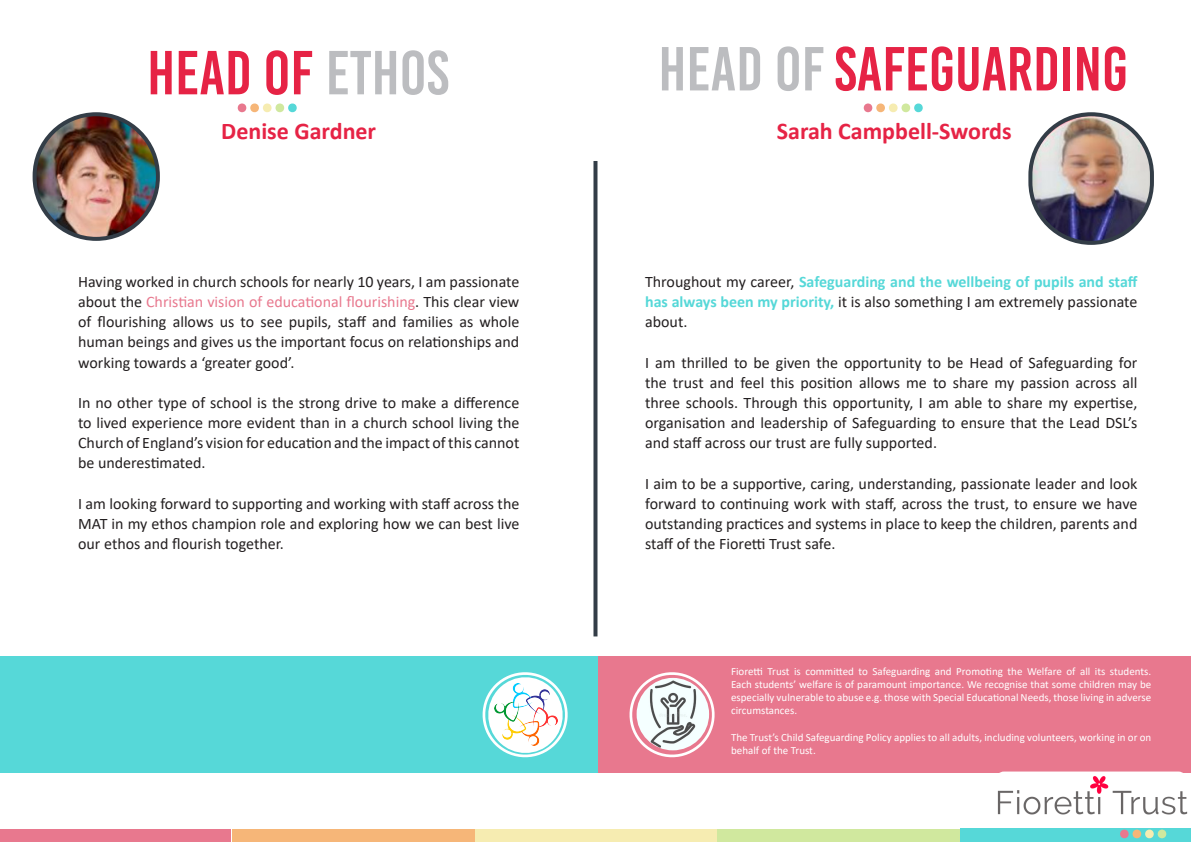
<style>
.page{position:relative;width:1191px;height:842px;background:#fff}
.page>*{position:absolute;margin:0;border:0;box-sizing:border-box;transform-origin:0 0}
._100_Reg_Center{font:62px "Bebas Kai";color:#e62345}
._100_Reg_Center-2{font:700 24px "Calibri";color:#e62345}
._18_30_Reg_Left{font:16px/20.2px "Calibri";color:#231f20;text-align:justify}
._18_30_Reg_Left-2{font:700 16px/20.2px "Calibri";color:#56d8d8;text-align:justify}
._18_30_Reg_Left-3{font:11px/13.2px "Calibri";color:#fff;text-align:justify}
.s1{color:#bcbdc0}
.s2{color:#e8788e}
.s3{font-weight:400;color:#231f20}
</style>
<div class="page">
<div style="left:0;top:829px;width:231px;height:13px;background:#e8788e"></div>
<div style="left:233px;top:829px;width:242px;height:13px;background:#f6b678"></div>
<div style="left:475px;top:829px;width:242px;height:13px;background:#f6ecb1"></div>
<div style="left:717px;top:829px;width:242px;height:13px;background:#d0e89e"></div>
<div style="left:960px;top:828px;width:231px;height:14px;background:#56d8d8"></div>
<div style="left:597px;top:656px;width:594px;height:117px;background:#e8788e"></div>
<div style="left:0;top:656px;width:597px;height:117px;background:#56d8d8"></div>
<svg style="left:237px;top:103px;width:60px;height:10px"></svg>
<svg style="left:593px;top:161px;width:4px;height:475px;background:#4c545d"></svg>
<svg style="left:863px;top:103px;width:60px;height:10px"></svg>
<svg style="left:482px;top:672px;width:86px;height:86px"></svg>
<img style="left:494px;top:683px;width:64px;height:62px">
<img style="left:35px;top:114px;width:123px;height:125px;border-radius:62px">
<div style="left:33px;top:112px;width:127px;height:129px;border:4px solid #333d47;border-radius:62px"></div>
<img style="left:1030px;top:114px;width:122px;height:129px;border-radius:61px">
<div style="left:1028px;top:112px;width:126px;height:133px;border:4px solid #333d47;border-radius:61px"></div>
<svg style="left:629px;top:672px;width:86px;height:86px"></svg>
<img style="left:997px;top:771px;width:190px;height:44px">
<svg style="left:1120px;top:829px;width:47px;height:10px"></svg>
<p class="_100_Reg_Center" style="left:147px;top:40px;width:303px">HEAD OF <span class="s1">ETHOS</span></p>
<p class="_100_Reg_Center-2" style="left:221px;top:114px;width:156px">Denise Gardner</p>
<p class="_18_30_Reg_Left" style="left:78px;top:271px;width:443px">Having worked in church schools for nearly 10 years, I am passionate about the <span class="s2">Christian vision of educational flourishing</span>. This clear view of flourishing allows us to see pupils, staff and families as whole human beings and gives us the important focus on relationships and working towards a ‘greater good’.</p>
<p class="_18_30_Reg_Left" style="left:78px;top:392px;width:443px">In no other type of school is the strong drive to make a difference to lived experience more evident than in a church school living the Church of England’s vision for education and the impact of this cannot be underestimated.</p>
<p class="_18_30_Reg_Left" style="left:78px;top:493px;width:443px">I am looking forward to supporting and working with staff across the MAT in my ethos champion role and exploring how we can best live our ethos and flourish together.</p>
<p class="_100_Reg_Center" style="left:658px;top:36px;width:471px"><span class="s1">HEAD OF</span> SAFEGUARDING</p>
<p class="_100_Reg_Center-2" style="left:777px;top:114px;width:236px">Sarah Campbell-Swords</p>
<p class="_18_30_Reg_Left-2" style="left:645px;top:271px;width:494px"><span class="s3">Throughout my career,</span> Safeguarding and the wellbeing of pupils and staff has always been my priority, <span class="s3">it is also something I am extremely passionate about.</span></p>
<p class="_18_30_Reg_Left" style="left:645px;top:352px;width:494px">I am thrilled to be given the opportunity to be Head of Safeguarding for the trust and feel this position allows me to share my passion across all three schools. Through this opportunity, I am able to share my expertise, organisation and leadership of Safeguarding to ensure that the Lead DSL’s and staff across our trust are fully supported.</p>
<p class="_18_30_Reg_Left" style="left:645px;top:473px;width:494px">I aim to be a supportive, caring, understanding, passionate leader and look forward to continuing work with staff, across the trust, to ensure we have outstanding practices and systems in place to keep the children, parents and staff of the Fioretti Trust safe.</p>
<p class="_18_30_Reg_Left-3" style="left:731px;top:664px;width:422px">Fioretti Trust is committed to Safeguarding and Promoting the Welfare of all its students.<br>Each students’ welfare is of paramount importance. We recognise that some children may be especially vulnerable to abuse e.g. those with Special Educational Needs, those living in adverse circumstances.</p>
<p class="_18_30_Reg_Left-3" style="left:731px;top:730px;width:422px">The Trust’s Child Safeguarding Policy applies to all adults, including volunteers, working in or on behalf of the Trust.</p>
</div>
